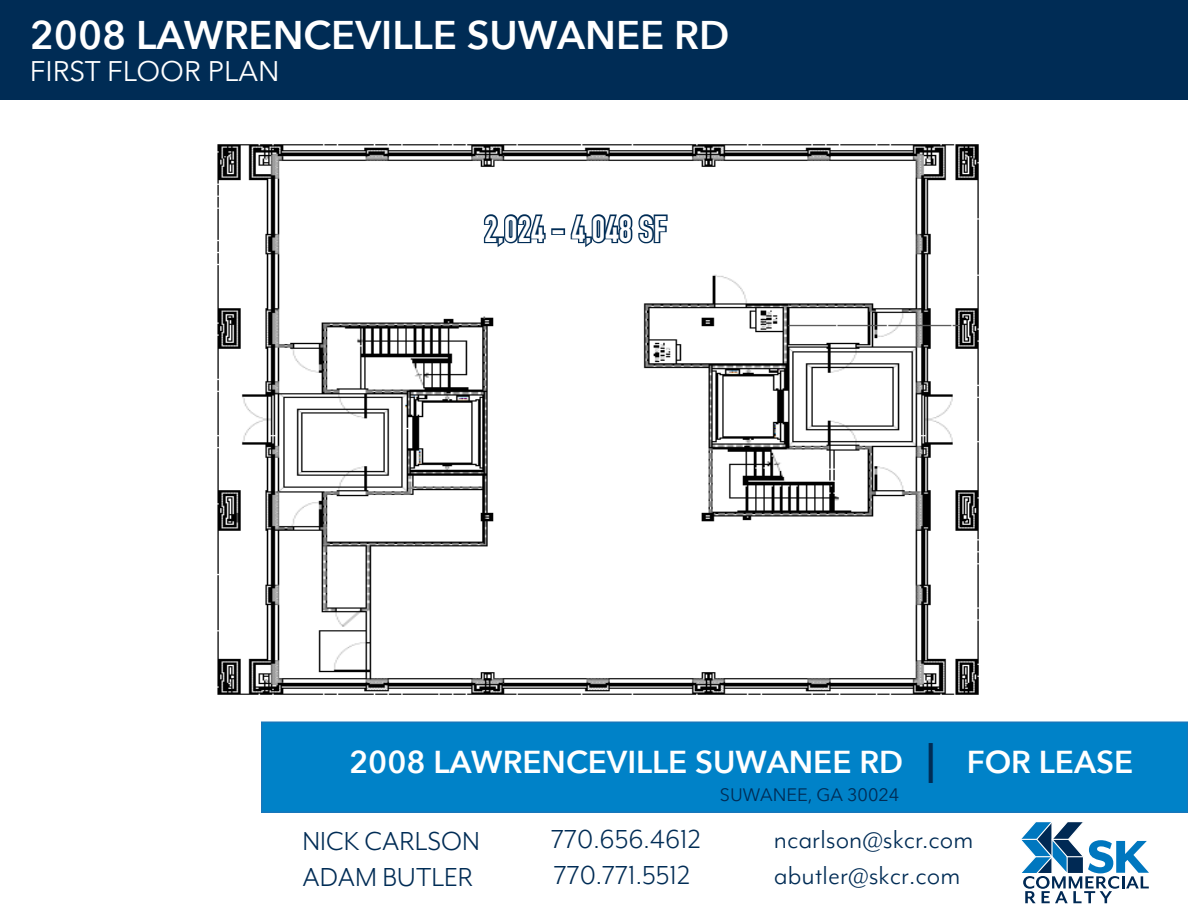
<style>
.page{position:relative;width:1188px;height:918px;background:#fff}
.page>*{position:absolute;margin:0;border:0;box-sizing:border-box;transform-origin:0 0}
.t1{font:600 39.9px "Avenir Next";color:#fff}
.t2{font:700 36px "DIN Condensed";color:#fff}
.t3{font:600 31.65px "Avenir Next";color:#fff}
.t4{font:30px/36px "Mr Eaves Mod OT";color:#002c55}
.t5{font:28.35px "Avenir Next";color:#fff}
.t6{font:18px "Avenir Next";color:#002c55}
.s1{font-size:39.9px;color:#002c55}
</style>
<div class="page">
<div style="left:262px;top:722px;width:926px;height:90px;background:#0082c8"></div>
<div style="left:261px;top:722px;width:927px;height:91px;border:2px solid #1777bb"></div>
<div style="left:0;top:0;width:1188px;height:100px;background:#002c55"></div>
<svg style="left:1021px;top:822px;width:128px;height:81px"></svg>
<img style="left:217px;top:144px;width:762px;height:551px">
<svg style="left:481px;top:212px;width:66px;height:36px"></svg>
<div style="left:551px;top:228px;width:14px;height:7px;border:3px solid #002c55"></div>
<svg style="left:569px;top:212px;width:100px;height:36px"></svg>
<p class="t1" style="left:30px;top:1px;width:701px">2008 LAWRENCEVILLE SUWANEE RD</p>
<p class="t5" style="left:30px;top:47px;width:251px">FIRST FLOOR PLAN</p>
<p class="t2" style="left:484px;top:208px;width:184px">2,024 - 4,048 SF</p>
<p class="t3" style="left:349px;top:734px;width:786px">2008 LAWRENCEVILLE SUWANEE RD <span class="s1">|</span> FOR LEASE</p>
<p class="t6" style="left:720px;top:780px;width:181px">SUWANEE, GA 30024</p>
<p class="t4" style="left:302px;top:823px;width:179px">NICK CARLSON<br>ADAM BUTLER</p>
<p class="t4" style="left:551px;top:821px;width:151px">770.656.4612<br>770.771.5512</p>
<p class="t4" style="left:774px;top:821px;width:201px">ncarlson@skcr.com abutler@skcr.com</p>
</div>
